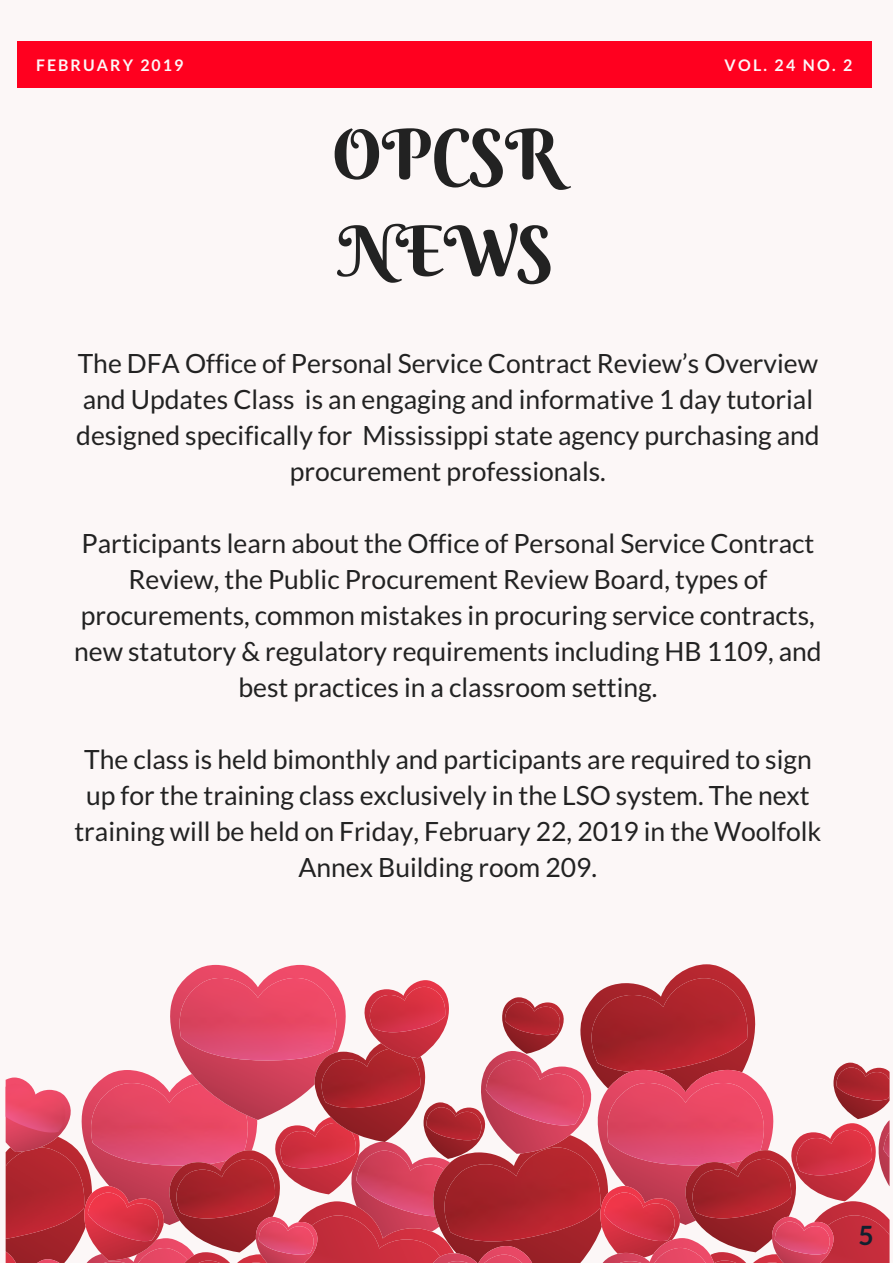
<style>
.page{position:relative;width:893px;height:1263px;background:#fcf7f7}
.page>*{position:absolute;margin:0;border:0;box-sizing:border-box;transform-origin:0 0}
.t1{font:69.6px/96.9px "Berkshire Swash";color:#222}
.t2{font:26.55px/36px "Lato";color:#222;text-align:center}
.t3{font:700 26.55px "Lato";color:#10212f}
.t4{font:700 15.9px "Lato";letter-spacing:.13em;color:#fcf7f7}
</style>
<div class="page">
<div style="left:17px;top:42px;width:854px;height:46px;background:#ff001f"></div>
<svg style="left:6px;top:964px;width:883px;height:299px"></svg>
<img style="left:616px;top:1248px;width:91px;height:15px">
<p class="t4" style="left:36px;top:55px;width:149px">FEBRUARY 2019</p>
<p class="t4" style="left:724px;top:55px;width:129px">VOL. 24 NO. 2</p>
<h1 class="t1" style="left:332px;top:106px;width:230px">OPCSR<br>NEWS</h1>
<p class="t2" style="left:76px;top:344px;width:745px">The DFA Office of Personal Service Contract Review’s Overview and Updates Class is an engaging and informative 1 day tutorial designed specifically for Mississippi state agency purchasing and procurement professionals.</p>
<p class="t2" style="left:74px;top:525px;width:749px">Participants learn about the Office of Personal Service Contract Review, the Public Procurement Review Board, types of procurements, common mistakes in procuring service contracts, new statutory &amp; regulatory requirements including HB 1109, and best practices in a classroom setting.</p>
<p class="t2" style="left:74px;top:741px;width:749px">The class is held bimonthly and participants are required to sign up for the training class exclusively in the LSO system. The next training will be held on Friday, February 22, 2019 in the Woolfolk Annex Building room 209.</p>
<p class="t3" style="left:858px;top:1219px;width:17px">5</p>
</div>
